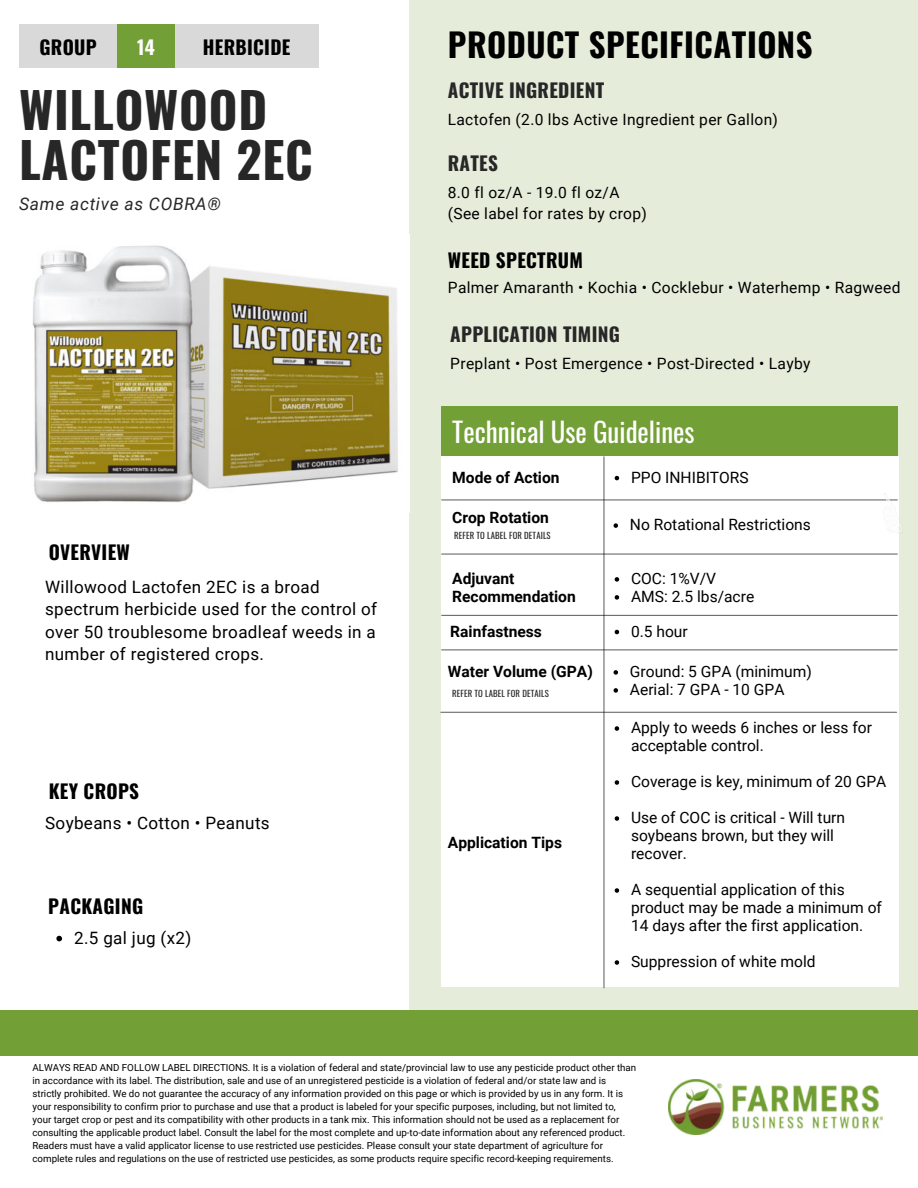
<style>
.page{position:relative;width:918px;height:1188px;background:#fff}
.page>*{position:absolute;margin:0;border:0;box-sizing:border-box;transform-origin:0 0}
.t1{font:700 49.2px/50.7px "Oswald";letter-spacing:.015em;color:#272727}
.t2{font:700 32.7px "Oswald";letter-spacing:.015em;color:#000}
.t3{font:27px "Oswald";color:#fff}
.t4{font:700 19.2px "Oswald";letter-spacing:.015em;color:#000}
.t5{font:700 19.2px "Oswald";letter-spacing:.015em;color:#272727}
.t6{font:700 19.2px "Oswald";color:#fff}
.t7{font:italic 17.4px "Roboto";letter-spacing:.04em;color:#272727}
.t8{font:17.1px/22.5px "Roboto";letter-spacing:.02em;color:#000}
.t9{font:15.6px/18px "Roboto";color:#000}
.t10{font:15.6px "Roboto";letter-spacing:.02em;color:#000}
.t11{font:700 15.6px/18px "Roboto";color:#000}
.t12{font:9.75px/13px "Roboto";color:#000}
.t13{font:8.7px "Oswald";letter-spacing:.015em;color:#272727}
</style>
<div class="page">
<div style="left:409px;top:0;width:509px;height:1039px;background:#e5edda"></div>
<div style="left:117px;top:25px;width:58px;height:43px;background:#739f37"></div>
<div style="left:19px;top:25px;width:98px;height:43px;background:#d9d9d9"></div>
<div style="left:175px;top:25px;width:144px;height:43px;background:#d9d9d9"></div>
<div style="left:0;top:1010px;width:918px;height:45px;background:#739f37"></div>
<img style="left:669px;top:1080px;width:214px;height:55px">
<div style="left:441px;top:406px;width:457px;height:51px;background:#739f37"></div>
<div style="left:441px;top:456px;width:458px;height:531px;background:#fff"></div>
<hr style="left:603px;top:457px;width:2px;height:531px;background:#000">
<hr style="left:442px;top:499px;width:455px;height:2px;background:#000">
<hr style="left:442px;top:554px;width:455px;height:1px;background:#000">
<hr style="left:442px;top:615px;width:455px;height:1px;background:#000">
<hr style="left:442px;top:649px;width:455px;height:1px;background:#000">
<img style="left:873px;top:493px;width:29px;height:39px">
<hr style="left:441px;top:712px;width:456px;height:1px;background:#000">
<img style="left:32px;top:245px;width:366px;height:258px">
<svg style="left:56px;top:936px;width:6px;height:5px"></svg>
<svg style="left:614px;top:523px;width:4px;height:5px"></svg>
<svg style="left:615px;top:476px;width:4px;height:4px"></svg>
<svg style="left:615px;top:577px;width:4px;height:5px"></svg>
<svg style="left:615px;top:595px;width:4px;height:5px"></svg>
<svg style="left:615px;top:630px;width:4px;height:4px"></svg>
<svg style="left:614px;top:670px;width:4px;height:5px"></svg>
<svg style="left:614px;top:688px;width:4px;height:5px"></svg>
<svg style="left:615px;top:726px;width:4px;height:5px"></svg>
<svg style="left:615px;top:780px;width:4px;height:5px"></svg>
<svg style="left:615px;top:816px;width:4px;height:5px"></svg>
<svg style="left:615px;top:888px;width:4px;height:5px"></svg>
<svg style="left:615px;top:960px;width:4px;height:5px"></svg>
<p class="t4" style="left:39px;top:32px;width:59px">GROUP</p>
<p class="t6" style="left:137px;top:32px;width:19px">14</p>
<p class="t4" style="left:203px;top:32px;width:89px">HERBICIDE</p>
<p class="t2" style="left:448px;top:19px;width:366px">PRODUCT SPECIFICATIONS</p>
<p class="t1" style="left:19px;top:82px;width:295px">WILLOWOOD<br>LACTOFEN 2EC</p>
<p class="t7" style="left:19px;top:194px;width:203px">Same active as COBRA®</p>
<p class="t4" style="left:49px;top:537px;width:83px">OVERVIEW</p>
<p class="t8" style="left:45px;top:576px;width:334px">Willowood Lactofen 2EC is a broad spectrum herbicide used for the control of over 50 troublesome broadleaf weeds in a number of registered crops.</p>
<p class="t4" style="left:49px;top:776px;width:92px">KEY CROPS</p>
<p class="t8" style="left:45px;top:812px;width:226px">Soybeans • Cotton • Peanuts</p>
<p class="t4" style="left:48px;top:891px;width:96px">PACKAGING</p>
<p class="t8" style="left:74px;top:927px;width:119px">2.5 gal jug (x2)</p>
<p class="t5" style="left:448px;top:75px;width:158px">ACTIVE INGREDIENT</p>
<p class="t10" style="left:448px;top:111px;width:332px">Lactofen (2.0 lbs Active Ingredient per Gallon)</p>
<p class="t5" style="left:448px;top:149px;width:52px">RATES</p>
<p class="t10" style="left:448px;top:204px;width:201px">(See label for rates by crop)</p>
<p class="t9" style="left:448px;top:184px;width:173px">8.0 fl oz/A - 19.0 fl oz/A</p>
<p class="t4" style="left:448px;top:245px;width:137px">WEED SPECTRUM</p>
<p class="t10" style="left:448px;top:278px;width:454px">Palmer Amaranth • Kochia • Cocklebur • Waterhemp • Ragweed</p>
<p class="t5" style="left:450px;top:319px;width:171px">APPLICATION TIMING</p>
<p class="t10" style="left:450px;top:354px;width:362px">Preplant • Post Emergence • Post-Directed • Layby</p>
<p class="t3" style="left:452px;top:411px;width:244px">Technical Use Guidelines</p>
<p class="t11" style="left:452px;top:468px;width:109px">Mode of Action</p>
<p class="t9" style="left:631px;top:468px;width:119px">PPO INHIBITORS</p>
<p class="t11" style="left:452px;top:509px;width:98px">Crop Rotation</p>
<p class="t13" style="left:454px;top:529px;width:98px">REFER TO LABEL FOR DETAILS</p>
<p class="t11" style="left:452px;top:570px;width:125px">Adjuvant<br>Recommendation</p>
<p class="t11" style="left:450px;top:622px;width:93px">Rainfastness</p>
<p class="t11" style="left:448px;top:663px;width:147px">Water Volume (GPA)</p>
<p class="t13" style="left:452px;top:687px;width:98px">REFER TO LABEL FOR DETAILS</p>
<p class="t11" style="left:448px;top:834px;width:116px">Application Tips</p>
<p class="t9" style="left:630px;top:516px;width:183px">No Rotational Restrictions</p>
<p class="t9" style="left:631px;top:570px;width:87px">COC: 1%V/V</p>
<p class="t9" style="left:631px;top:588px;width:125px">AMS: 2.5 lbs/acre</p>
<p class="t9" style="left:631px;top:622px;width:58px">0.5 hour</p>
<p class="t9" style="left:630px;top:663px;width:184px">Ground: 5 GPA (minimum)</p>
<p class="t9" style="left:630px;top:681px;width:156px">Aerial: 7 GPA - 10 GPA</p>
<p class="t9" style="left:631px;top:719px;width:242px">Apply to weeds 6 inches or less for acceptable control.</p>
<p class="t9" style="left:631px;top:773px;width:257px">Coverage is key, minimum of 20 GPA</p>
<p class="t9" style="left:631px;top:809px;width:216px">Use of COC is critical - Will turn soybeans brown, but they will recover.</p>
<p class="t9" style="left:631px;top:881px;width:252px">A sequential application of this product may be made a minimum of<br>14 days after the first application.</p>
<p class="t9" style="left:631px;top:953px;width:186px">Suppression of white mold</p>
<p class="t12" style="left:33px;top:1061px;width:605px">ALWAYS READ AND FOLLOW LABEL DIRECTIONS. It is a violation of federal and state/provincial law to use any pesticide product other than in accordance with its label. The distribution, sale and use of an unregistered pesticide is a violation of federal and/or state law and is strictly prohibited. We do not guarantee the accuracy of any information provided on this page or which is provided by us in any form. It is your responsibility to confirm prior to purchase and use that a product is labeled for your specific purposes, including, but not limited to, your target crop or pest and its compatibility with other products in a tank mix. This information should not be used as a replacement for consulting the applicable product label. Consult the label for the most complete and up-to-date information about any referenced product.<br>Readers must have a valid applicator license to use restricted use pesticides. Please consult your state department of agriculture for complete rules and regulations on the use of restricted use pesticides, as some products require specific record-keeping requirements.</p>
</div>
